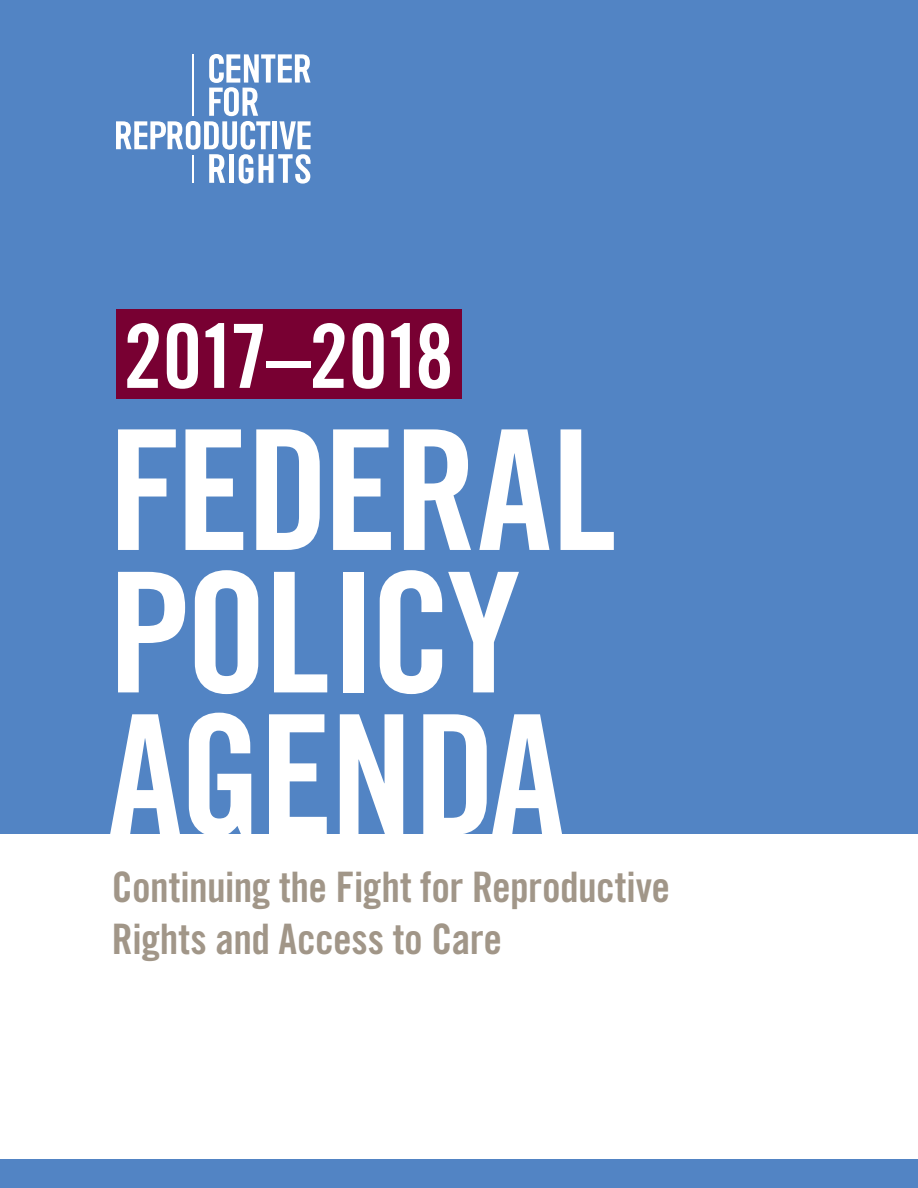
<style>
.page{position:relative;width:918px;height:1188px;background:#fff}
.page>*{position:absolute;margin:0;border:0;box-sizing:border-box;transform-origin:0 0}
.t1{font:166.95px/142.5px "Trade Gothic Bold Cond Twenty";letter-spacing:-.02em;color:#fff}
.t2{font:88.65px "Trade Gothic Bold Cond Twenty";letter-spacing:-.04em;color:#fff}
.t3{font:42px/52.5px "Trade Gothic Bold Cond Twenty";letter-spacing:-.01em;color:#a19688}
</style>
<div class="page">
<div style="left:0;top:0;width:918px;height:833px;background:#5284c4"></div>
<div style="left:0;top:1159px;width:918px;height:29px;background:#5284c4"></div>
<div style="left:116px;top:309px;width:345px;height:90px;background:#780032"></div>
<svg style="left:116px;top:54px;width:195px;height:130px"></svg>
<hr style="left:192px;top:55px;width:2px;height:61px;background:#fff">
<hr style="left:192px;top:155px;width:2px;height:28px;background:#fff">
<h2 class="t2" style="left:123px;top:302px;width:332px">2017–2018</h2>
<h1 class="t1" style="left:108px;top:418px;width:510px">FEDERAL<br>POLICY<br>AGENDA</h1>
<p class="t3" style="left:112px;top:860px;width:560px">Continuing the Fight for Reproductive<br>Rights and Access to Care</p>
</div>
